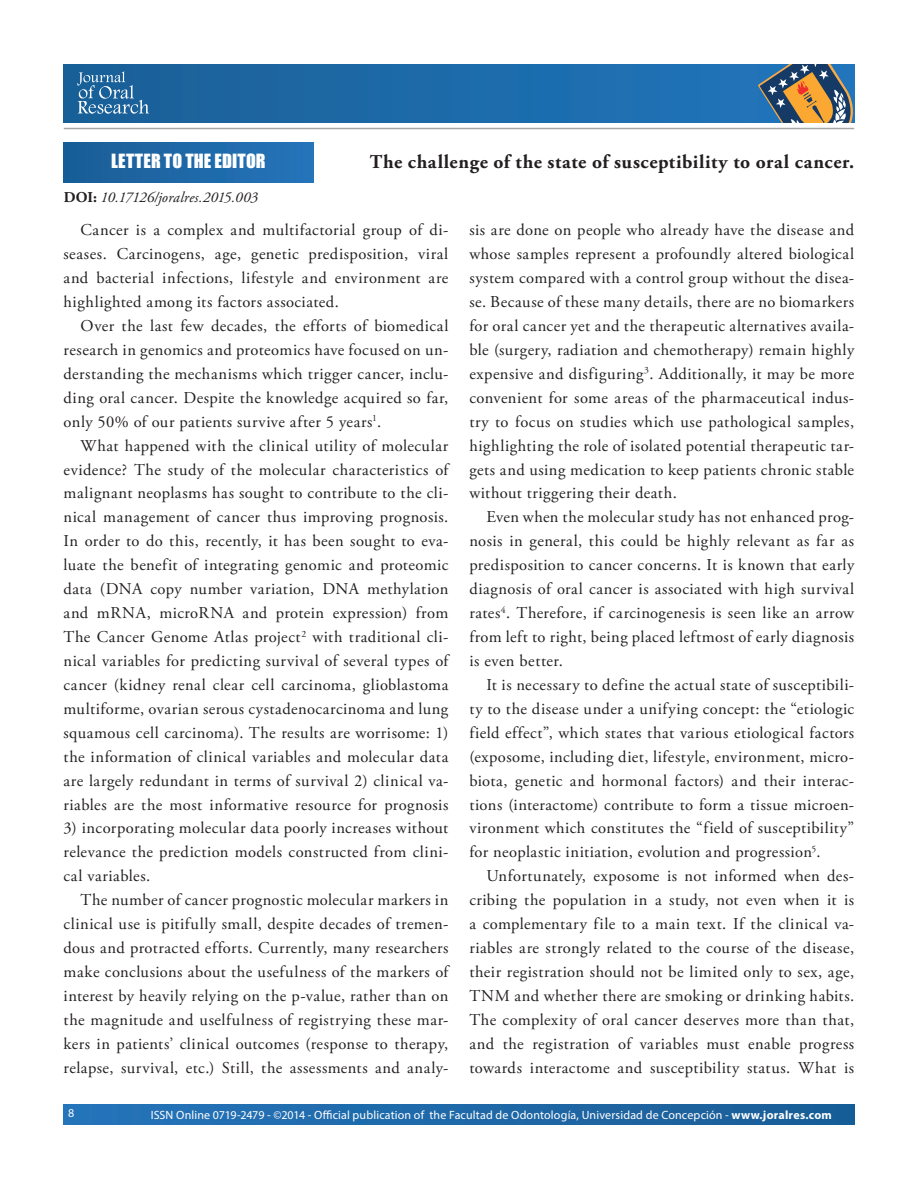
<style>
.page{position:relative;width:918px;height:1188px;background:#fff}
.page>*{position:absolute;margin:0;border:0;box-sizing:border-box;transform-origin:0 0}
.t1{font:700 19.5px "Adobe Garamond Pro";letter-spacing:.03em;color:#231f20}
.t2{font:18px "Impact";letter-spacing:.01em;color:#fff}
.t3{font:16.5px/24px "Adobe Garamond Pro";letter-spacing:.03em;color:#231f20;text-align:justify}
.t4{font:italic 15px "Adobe Garamond Pro";letter-spacing:.005em;color:#231f20}
.t5{font:12px "Myriad Pro";letter-spacing:.01em;color:#fff}
.s1{font-weight:700;font-style:normal}
.s2{font-weight:700}
</style>
<div class="page">
<svg style="left:64px;top:64px;width:693px;height:59px;background:#1c69a8"></svg>
<svg style="left:757px;top:64px;width:98px;height:59px;background:#6c7574"></svg>
<svg style="left:77px;top:71px;width:72px;height:43px;background:#407baa"></svg>
<hr style="left:63px;top:127px;width:792px;height:3px;background:#ebeaea">
<hr style="left:64px;top:128px;width:790px;height:1px;background:#231f20">
<div style="left:64px;top:1105px;width:790px;height:19px;background:linear-gradient(to right,#2574bb,#195d95)"></div>
<div style="left:64px;top:143px;width:249px;height:40px;background:linear-gradient(to right,#195d95,#2574bb)"></div>
<p class="t2" style="left:152px;top:147px;width:74px">EDITORIAL</p>
<p class="t1" style="left:370px;top:151px;width:486px">The challenge of the state of susceptibility to oral cancer.</p>
<p class="t4" style="left:64px;top:188px;width:196px"><span class="s1">DOI:</span> 10.17126/joralres.2015.003</p>
<p class="t2" style="left:111px;top:147px;width:156px">LETTER TO THE EDITOR</p>
<p class="t3" style="left:64px;top:219px;width:386px;text-indent:17px">Cancer is a complex and multifactorial group of di&shy;seases. Carcinogens, age, genetic predisposition, viral and bacterial infections, lifestyle and environment are highlighted among its factors associated.</p>
<p class="t3" style="left:64px;top:314px;width:386px;text-indent:17px">Over the last few decades, the efforts of biomedical research in genomics and proteomics have focused on un&shy;derstanding the mechanisms which trigger cancer, inclu&shy;ding oral cancer. Despite the knowledge acquired so far, only 50% of our patients survive after 5 years<sup>1</sup>.</p>
<p class="t3" style="left:64px;top:434px;width:386px;text-indent:17px">What happened with the clinical utility of molecular evidence? The study of the molecular characteristics of malignant neoplasms has sought to contribute to the cli&shy;nical management of cancer thus improving prognosis.<br>In order to do this, recently, it has been sought to eva&shy;luate the benefit of integrating genomic and proteomic data (DNA copy number variation, DNA methylation and mRNA, microRNA and protein expression) from The Cancer Genome Atlas project<sup>2</sup> with traditional cli&shy;nical variables for predicting survival of several types of cancer (kidney renal clear cell carcinoma, glioblastoma multiforme, ovarian serous cystadenocarcinoma and lung squamous cell carcinoma). The results are worrisome: 1) the information of clinical variables and molecular data are largely redundant in terms of survival 2) clinical va&shy;riables are the most informative resource for prognosis</p>
<p class="t3" style="left:64px;top:817px;width:386px">3) incorporating molecular data poorly increases without relevance the prediction models constructed from clini&shy;cal variables.</p>
<p class="t3" style="left:64px;top:889px;width:386px;text-indent:17px">The number of cancer prognostic molecular markers in clinical use is pitifully small, despite decades of tremen&shy;dous and protracted efforts. Currently, many researchers make conclusions about the usefulness of the markers of interest by heavily relying on the p-value, rather than on the magnitude and uselfulness of registrying these mar&shy;kers in patients’ clinical outcomes (response to therapy, relapse, survival, etc.) Still, the assessments and analy-</p>
<p class="t3" style="left:469px;top:219px;width:386px">sis are done on people who already have the disease and whose samples represent a profoundly altered biological system compared with a control group without the disea&shy;se. Because of these many details, there are no biomarkers for oral cancer yet and the therapeutic alternatives availa&shy;ble (surgery, radiation and chemotherapy) remain highly expensive and disfiguring<sup>3</sup>. Additionally, it may be more convenient for some areas of the pharmaceutical indus&shy;try to focus on studies which use pathological samples, highlighting the role of isolated potential therapeutic tar&shy;gets and using medication to keep patients chronic stable without triggering their death.</p>
<p class="t3" style="left:469px;top:506px;width:386px;text-indent:17px">Even when the molecular study has not enhanced prog&shy;nosis in general, this could be highly relevant as far as predisposition to cancer concerns. It is known that early diagnosis of oral cancer is associated with high survival rates<sup>4</sup>. Therefore, if carcinogenesis is seen like an arrow from left to right, being placed leftmost of early diagnosis is even better.</p>
<p class="t3" style="left:469px;top:673px;width:386px;text-indent:17px">It is necessary to define the actual state of susceptibili&shy;ty to the disease under a unifying concept: the “etiologic field effect”, which states that various etiological factors (exposome, including diet, lifestyle, environment, micro&shy;biota, genetic and hormonal factors) and their interac&shy;tions (interactome) contribute to form a tissue microen&shy;vironment which constitutes the “field of susceptibility” for neoplastic initiation, evolution and progression<sup>5</sup>.</p>
<p class="t3" style="left:469px;top:865px;width:386px;text-indent:17px">Unfortunately, exposome is not informed when des&shy;cribing the population in a study, not even when it is a complementary file to a main text. If the clinical va&shy;riables are strongly related to the course of the disease, their registration should not be limited only to sex, age, TNM and whether there are smoking or drinking habits.<br>The complexity of oral cancer deserves more than that, and the registration of variables must enable progress towards interactome and susceptibility status. What is</p>
<p class="t5" style="left:68px;top:1106px;width:8px">8</p>
<p class="t5" style="left:151px;top:1107px;width:683px">ISSN Online 0719-2479 - ©2014 - Official publication of the Facultad de Odontología, Universidad de Concepción - <span class="s2">www.joralres.com</span></p>
</div>
